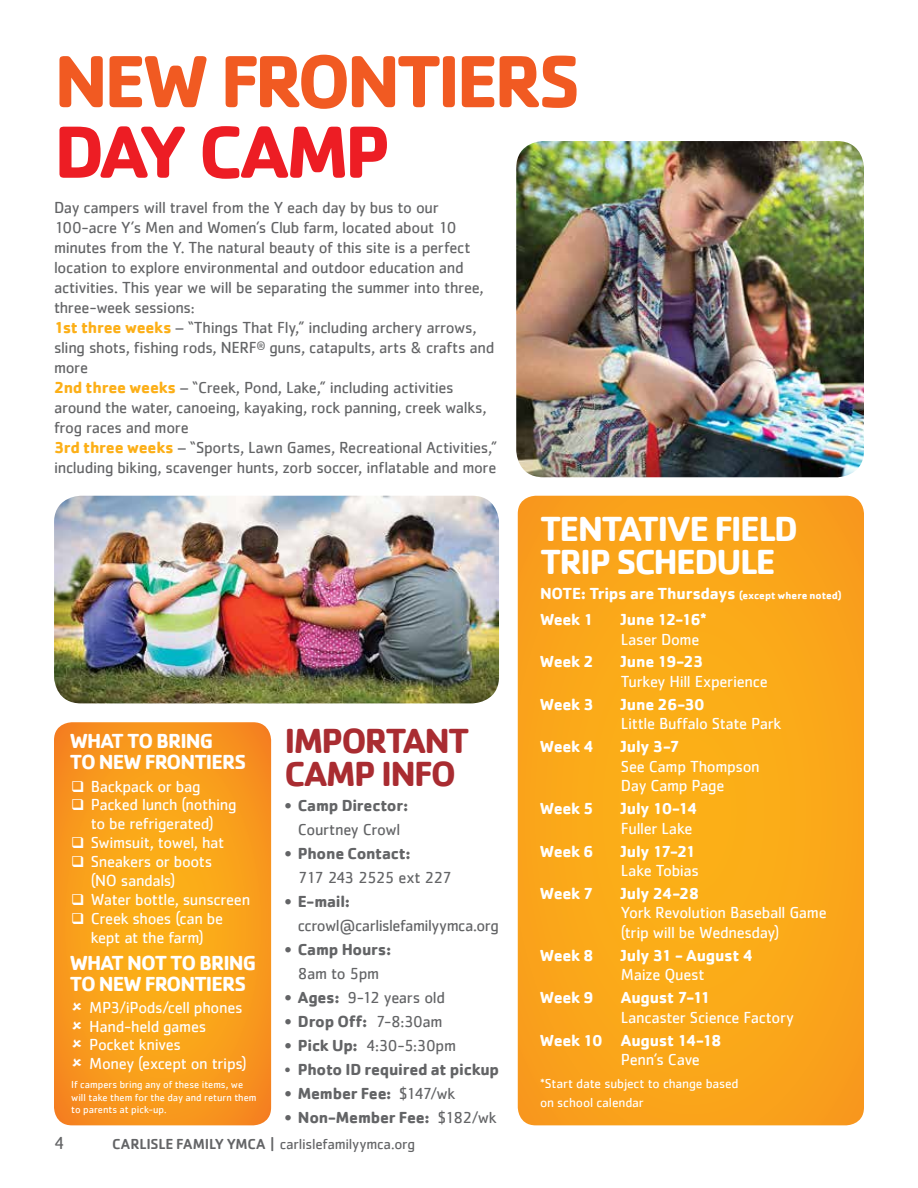
<style>
.page{position:relative;width:918px;height:1188px;background:#fff}
.page>*{position:absolute;margin:0;border:0;box-sizing:border-box;transform-origin:0 0}
.t1{font:700 76.5px "Cachet";letter-spacing:-.06em;color:#f15a22}
.t2{font:700 76.5px "Cachet";letter-spacing:-.055em;color:#ed1d24}
.t3{font:700 36px/33px "Cachet";letter-spacing:-.05em;color:#fff}
.t4{font:700 36px/33px "Cachet";letter-spacing:-.05em;color:#a92c31}
.t5{font:700 21px/21px "Cachet";letter-spacing:-.045em;color:#fff}
.t6{font:18px "Cachet";color:#636466}
.t7{font:16.5px/20px "Cachet";letter-spacing:-.02em;color:#636466}
.t8{font:16.5px/18.9px "Cachet";letter-spacing:-.02em;color:#fff}
.t9{font:700 16.5px/25.7px "Cachet";letter-spacing:-.015em;color:#fff}
.t10{font:700 16.5px "Cachet";letter-spacing:-.015em;color:#636466}
.t11{font:16.5px "Cachet";letter-spacing:-.05em;color:#636466}
.t12{font:15px "Cachet";letter-spacing:-.015em;color:#636466}
.t13{font:13.5px/19.5px "Cachet";letter-spacing:-.01em;color:#fff}
.t14{font:10.5px/12.6px "Cachet";color:#fff}
.s1{font-weight:700;color:#fcaf17}
.s2{font-weight:700}
.s3{font-weight:400}
.s4{font-weight:500}
.s5{font-size:10.5px}
</style>
<div class="page">
<svg style="left:54px;top:722px;width:217px;height:403px;background:#f99f1c"></svg>
<img style="left:54px;top:496px;width:445px;height:207px">
<img style="left:516px;top:141px;width:348px;height:336px">
<svg style="left:518px;top:496px;width:346px;height:629px;background:#faa719"></svg>
<svg style="left:73px;top:1002px;width:28px;height:12px"></svg>
<svg style="left:73px;top:1021px;width:28px;height:12px"></svg>
<svg style="left:73px;top:1039px;width:28px;height:12px"></svg>
<svg style="left:73px;top:1058px;width:28px;height:12px"></svg>
<h1 class="t1" style="left:54px;top:32px;width:528px">NEW FRONTIERS</h1>
<h1 class="t2" style="left:54px;top:102px;width:338px">DAY CAMP</h1>
<p class="t7" style="left:54px;top:198px;width:445px">Day campers will travel from the Y each day by bus to our 100-acre Y’s Men and Women’s Club farm, located about 10 minutes from the Y. The natural beauty of this site is a perfect location to explore environmental and outdoor education and activities. This year we will be separating the summer into three, three-week sessions:<br><span class="s1">1st three weeks</span> – “Things That Fly,” including archery arrows, sling shots, fishing rods, NERF<sup>®</sup> guns, catapults, arts &amp; crafts and more<br><span class="s1">2nd three weeks</span> – “Creek, Pond, Lake,” including activities around the water, canoeing, kayaking, rock panning, creek walks, frog races and more<br><span class="s1">3rd three weeks</span> – “Sports, Lawn Games, Recreational Activities,” including biking, scavenger hunts, zorb soccer, inflatable and more</p>
<p class="t5" style="left:70px;top:730px;width:178px">WHAT TO BRING<br>TO NEW FRONTIERS</p>
<p class="t8" style="left:71px;top:776px;width:131px">❑ Backpack or bag</p>
<p class="t8" style="left:71px;top:795px;width:167px;text-align:center">❑ Packed lunch (nothing to be refrigerated)</p>
<p class="t8" style="left:71px;top:833px;width:154px">❑ Swimsuit, towel, hat</p>
<p class="t8" style="left:91px;top:852px;width:123px;text-indent:-20px">❑ Sneakers or boots (NO sandals)</p>
<p class="t8" style="left:71px;top:890px;width:181px">❑ Water bottle, sunscreen</p>
<p class="t8" style="left:71px;top:909px;width:154px;text-align:center">❑ Creek shoes (can be kept at the farm)</p>
<p class="t5" style="left:70px;top:952px;width:188px">WHAT NOT TO BRING<br>TO NEW FRONTIERS</p>
<p class="t8" style="left:89px;top:998px;width:159px">MP3/iPods/cell phones<br>Hand-held games<br>Pocket knives<br>Money (except on trips)</p>
<p class="t14" style="left:71px;top:1078px;width:187px">If campers bring any of these items, we will take them for the day and return them to parents at pick-up.</p>
<h2 class="t4" style="left:284px;top:723px;width:187px">IMPORTANT<br>CAMP INFO</h2>
<p class="t10" style="left:284px;top:794px;width:126px">• Camp Director:</p>
<p class="t7" style="left:298px;top:819px;width:104px">Courtney Crowl</p>
<p class="t10" style="left:284px;top:843px;width:128px">• Phone Contact:</p>
<p class="t11" style="left:298px;top:868px;width:155px">717 243 2525 ext 227</p>
<p class="t10" style="left:284px;top:891px;width:67px">• E-mail:</p>
<p class="t7" style="left:298px;top:915px;width:202px">ccrowl@carlislefamilyymca.org</p>
<p class="t10" style="left:284px;top:939px;width:108px">• Camp Hours:</p>
<p class="t7" style="left:298px;top:963px;width:83px">8am to 5pm</p>
<p class="t7" style="left:284px;top:987px;width:162px"><span class="s2">• Ages:</span> 9-12 years old</p>
<p class="t10" style="left:284px;top:1011px;width:160px">• Drop Off: <span class="s3">7-8:30am</span></p>
<p class="t7" style="left:284px;top:1035px;width:173px"><span class="s2">• Pick Up:</span> 4:30-5:30pm</p>
<p class="t10" style="left:284px;top:1059px;width:216px"><span class="s3">•</span> Photo ID required at pickup</p>
<p class="t10" style="left:284px;top:1083px;width:172px">• Member Fee: <span class="s3">$147/wk</span></p>
<p class="t10" style="left:284px;top:1107px;width:214px">• Non-Member Fee: <span class="s3">$182/wk</span></p>
<p class="t6" style="left:54px;top:1133px;width:12px">4</p>
<p class="t12" style="left:112px;top:1135px;width:304px"><span class="s4">CARLISLE FAMILY YMCA |</span> carlislefamilyymca.org</p>
<h2 class="t3" style="left:540px;top:511px;width:260px">TENTATIVE FIELD<br>TRIP SCHEDULE</h2>
<p class="t9" style="left:540px;top:581px;width:303px">NOTE: Trips are Thursdays <span class="s5">(except where noted)<br></span>Week 1</p>
<p class="t9" style="left:621px;top:606px;width:87px">June 12-16*</p>
<p class="t8" style="left:621px;top:629px;width:80px">Laser Dome</p>
<p class="t9" style="left:540px;top:649px;width:55px">Week 2</p>
<p class="t9" style="left:621px;top:649px;width:84px">June 19-23</p>
<p class="t8" style="left:621px;top:672px;width:148px">Turkey Hill Experience</p>
<p class="t9" style="left:540px;top:691px;width:55px">Week 3</p>
<p class="t9" style="left:621px;top:691px;width:85px">June 26-30</p>
<p class="t8" style="left:621px;top:714px;width:162px">Little Buffalo State Park</p>
<p class="t9" style="left:540px;top:733px;width:55px">Week 4</p>
<p class="t9" style="left:621px;top:733px;width:60px">July 3-7</p>
<p class="t8" style="left:621px;top:756px;width:140px;line-height:19.5px">See Camp Thompson<br>Day Camp Page</p>
<p class="t9" style="left:540px;top:795px;width:55px">Week 5</p>
<p class="t9" style="left:621px;top:795px;width:78px">July 10-14</p>
<p class="t8" style="left:621px;top:818px;width:73px">Fuller Lake</p>
<p class="t9" style="left:540px;top:838px;width:55px">Week 6</p>
<p class="t9" style="left:621px;top:838px;width:77px">July 17-21</p>
<p class="t8" style="left:621px;top:861px;width:80px">Lake Tobias</p>
<p class="t9" style="left:540px;top:880px;width:55px">Week 7</p>
<p class="t9" style="left:621px;top:880px;width:80px">July 24-28</p>
<p class="t8" style="left:621px;top:903px;width:207px;line-height:19.5px">York Revolution Baseball Game (trip will be Wednesday)</p>
<p class="t9" style="left:540px;top:942px;width:55px">Week 8</p>
<p class="t9" style="left:621px;top:942px;width:134px">July 31 - August 4</p>
<p class="t8" style="left:621px;top:965px;width:85px">Maize Quest</p>
<p class="t9" style="left:540px;top:984px;width:55px">Week 9</p>
<p class="t9" style="left:621px;top:984px;width:91px">August 7-11</p>
<p class="t8" style="left:621px;top:1008px;width:175px">Lancaster Science Factory</p>
<p class="t9" style="left:540px;top:1027px;width:183px">Week 10 August 14-18</p>
<p class="t8" style="left:621px;top:1050px;width:81px">Penn’s Cave</p>
<p class="t13" style="left:540px;top:1073px;width:200px">*Start date subject to change based on school calendar</p>
</div>
